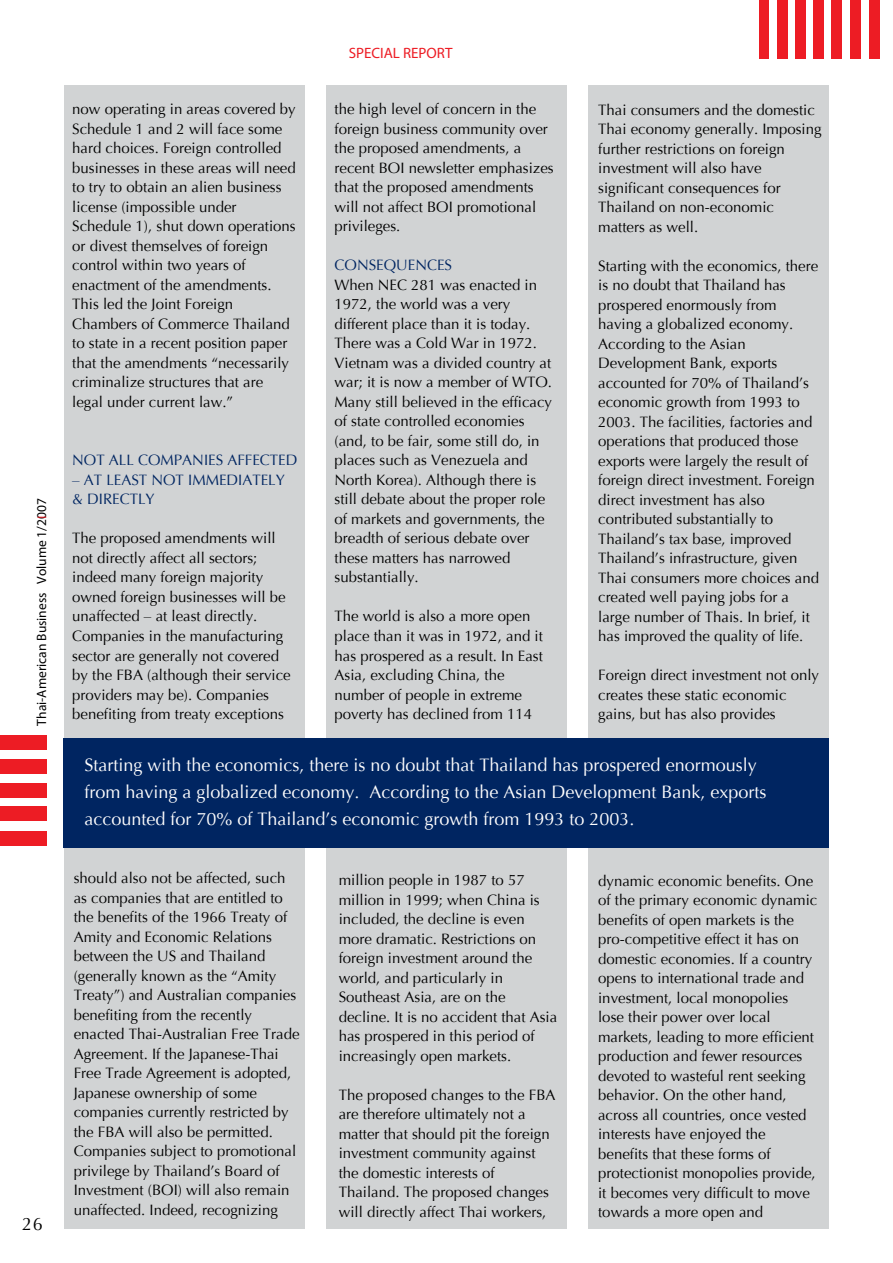
<style>
.page{position:relative;width:893px;height:1263px;background:#fff}
.page>*{position:absolute;margin:0;border:0;box-sizing:border-box;transform-origin:0 0}
.t1{font:18px/27px "Optima";color:#fff}
.t2{font:18px "Optima";color:#000}
.t3{font:15px/19.5px "Optima";color:#000}
.t4{font:15px/19.5px "Optima";color:#002561}
.t5{font:15px "Myriad Pro";color:#ed1c24}
.t6{font:13.5px "Myriad Pro";color:#000}
</style>
<div class="page">
<div style="left:0;top:735px;width:46px;height:15px;background:#ed1c24"></div>
<div style="left:0;top:759px;width:46px;height:15px;background:#ed1c24"></div>
<div style="left:0;top:783px;width:46px;height:15px;background:#ed1c24"></div>
<div style="left:0;top:806px;width:46px;height:15px;background:#ed1c24"></div>
<div style="left:0;top:831px;width:46px;height:15px;background:#ed1c24"></div>
<div style="left:760px;top:0;width:9px;height:59px;background:#ed1c24"></div>
<div style="left:777px;top:0;width:10px;height:59px;background:#ed1c24"></div>
<div style="left:795px;top:0;width:10px;height:59px;background:#ed1c24"></div>
<div style="left:813px;top:0;width:11px;height:59px;background:#ed1c24"></div>
<div style="left:831px;top:0;width:11px;height:59px;background:#ed1c24"></div>
<div style="left:851px;top:0;width:10px;height:59px;background:#ed1c24"></div>
<div style="left:869px;top:0;width:10px;height:59px;background:#ed1c24"></div>
<div style="left:64px;top:85px;width:241px;height:1144px;background:#d1d3d4"></div>
<div style="left:327px;top:85px;width:240px;height:1144px;background:#d1d3d4"></div>
<div style="left:588px;top:85px;width:241px;height:1144px;background:#d1d3d4"></div>
<div style="left:64px;top:738px;width:765px;height:109px;background:#002561"></div>
<p class="t6" style="left:34px;top:725px;width:229px;rotate:-90deg">Thai-American Business Volume 1/2007</p>
<p class="t2" style="left:22px;top:1213px;width:11px">26</p>
<p class="t5" style="left:349px;top:45px;width:105px">SPECIAL REPORT</p>
<p class="t3" style="left:334px;top:100px;width:221px">the high level of concern in the foreign business community over the proposed amendments, a recent BOI newsletter emphasizes that the proposed amendments will not affect BOI promotional privileges.</p>
<p class="t4" style="left:334px;top:256px;width:119px">CONSEQUENCES</p>
<p class="t3" style="left:334px;top:275px;width:219px">When NEC 281 was enacted in<br>1972, the world was a very different place than it is today.<br>There was a Cold War in 1972.<br>Vietnam was a divided country at war; it is now a member of WTO.<br>Many still believed in the efficacy of state controlled economies (and, to be fair, some still do, in places such as Venezuela and<br>North Korea). Although there is still debate about the proper role of markets and governments, the breadth of serious debate over these matters has narrowed substantially.</p>
<p class="t3" style="left:334px;top:607px;width:210px">The world is also a more open place than it was in 1972, and it has prospered as a result. In East<br>Asia, excluding China, the number of people in extreme poverty has declined from 114</p>
<p class="t3" style="left:72px;top:100px;width:225px">now operating in areas covered by<br>Schedule 1 and 2 will face some hard choices. Foreign controlled businesses in these areas will need to try to obtain an alien business license (impossible under<br>Schedule 1), shut down operations or divest themselves of foreign control within two years of enactment of the amendments.<br>This led the Joint Foreign<br>Chambers of Commerce Thailand to state in a recent position paper that the amendments “necessarily criminalize structures that are legal under current law.”</p>
<p class="t3" style="left:598px;top:100px;width:225px">Thai consumers and the domestic<br>Thai economy generally. Imposing further restrictions on foreign investment will also have significant consequences for<br>Thailand on non-economic matters as well.</p>
<p class="t3" style="left:598px;top:256px;width:222px">Starting with the economics, there is no doubt that Thailand has prospered enormously from having a globalized economy.<br>According to the Asian<br>Development Bank, exports accounted for 70% of Thailand’s economic growth from 1993 to<br>2003. The facilities, factories and operations that produced those exports were largely the result of foreign direct investment. Foreign direct investment has also contributed substantially to<br>Thailand’s tax base, improved<br>Thailand’s infrastructure, given<br>Thai consumers more choices and created well paying jobs for a large number of Thais. In brief, it has improved the quality of life.</p>
<p class="t3" style="left:598px;top:666px;width:222px">Foreign direct investment not only creates these static economic gains, but has also provides</p>
<p class="t1" style="left:84px;top:752px;width:684px">Starting with the economics, there is no doubt that Thailand has prospered enormously from having a globalized economy. According to the Asian Development Bank, exports accounted for 70% of Thailand’s economic growth from 1993 to 2003.</p>
<p class="t4" style="left:72px;top:451px;width:227px">NOT ALL COMPANIES AFFECTED</p>
<p class="t4" style="left:72px;top:470px;width:214px">– AT LEAST NOT IMMEDIATELY &amp; DIRECTLY</p>
<p class="t3" style="left:72px;top:529px;width:220px">The proposed amendments will not directly affect all sectors; indeed many foreign majority owned foreign businesses will be unaffected – at least directly.<br>Companies in the manufacturing sector are generally not covered by the FBA (although their service providers may be). Companies benefiting from treaty exceptions</p>
<p class="t3" style="left:74px;top:868px;width:227px">should also not be affected, such as companies that are entitled to the benefits of the 1966 Treaty of<br>Amity and Economic Relations between the US and Thailand (generally known as the “Amity<br>Treaty”) and Australian companies benefiting from the recently enacted Thai-Australian Free Trade<br>Agreement. If the Japanese-Thai<br>Free Trade Agreement is adopted,<br>Japanese ownership of some companies currently restricted by the FBA will also be permitted.<br>Companies subject to promotional privilege by Thailand’s Board of<br>Investment (BOI) will also remain unaffected. Indeed, recognizing</p>
<p class="t3" style="left:339px;top:870px;width:220px">million people in 1987 to 57 million in 1999; when China is included, the decline is even more dramatic. Restrictions on foreign investment around the world, and particularly in<br>Southeast Asia, are on the decline. It is no accident that Asia has prospered in this period of increasingly open markets.</p>
<p class="t3" style="left:339px;top:1085px;width:218px">The proposed changes to the FBA are therefore ultimately not a matter that should pit the foreign investment community against the domestic interests of<br>Thailand. The proposed changes will directly affect Thai workers,</p>
<p class="t3" style="left:598px;top:871px;width:221px">dynamic economic benefits. One of the primary economic dynamic benefits of open markets is the pro-competitive effect it has on domestic economies. If a country opens to international trade and investment, local monopolies lose their power over local markets, leading to more efficient production and fewer resources devoted to wasteful rent seeking behavior. On the other hand, across all countries, once vested interests have enjoyed the benefits that these forms of protectionist monopolies provide, it becomes very difficult to move towards a more open and</p>
</div>
